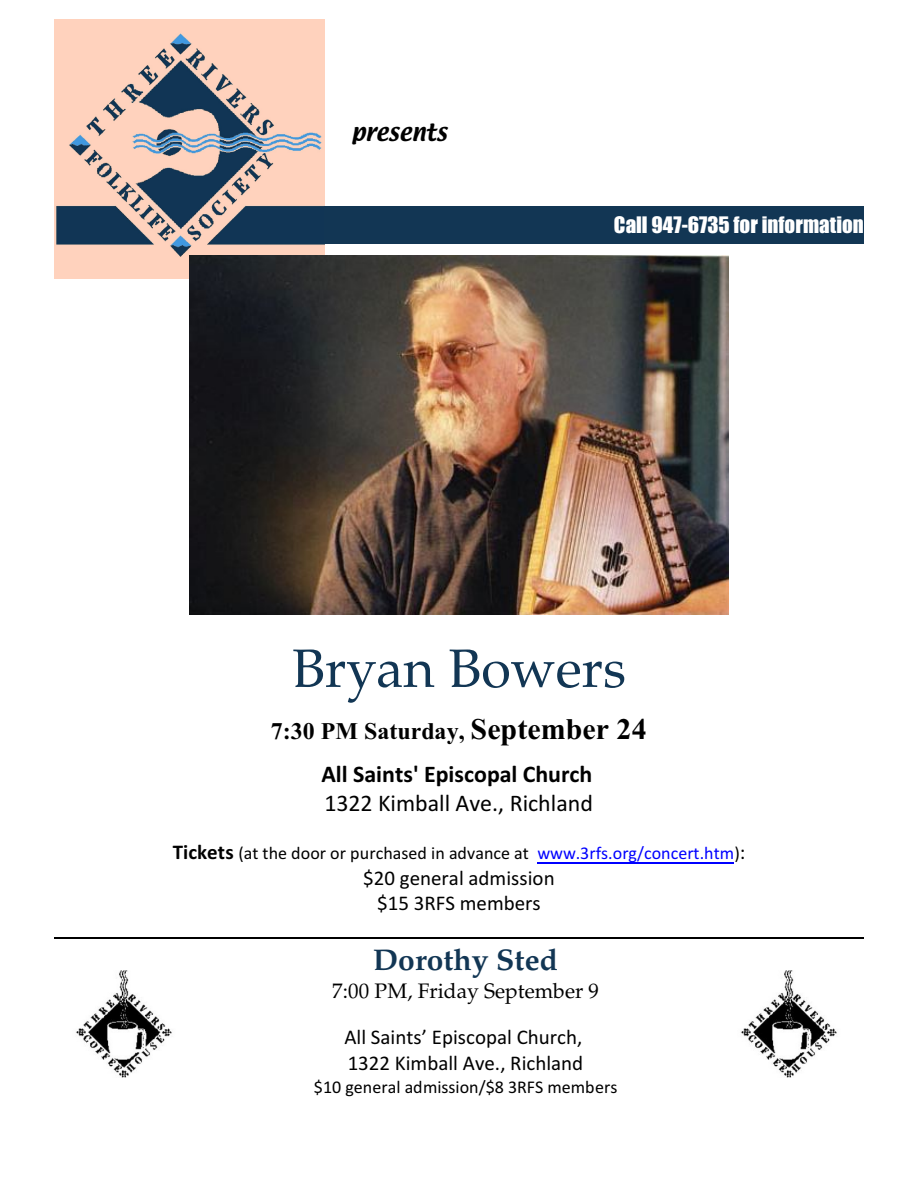
<style>
.page{position:relative;width:918px;height:1188px;background:#fff}
.page>*{position:absolute;margin:0;border:0;box-sizing:border-box;transform-origin:0 0}
.t1{font:54px "Palatino";color:#123654}
.t2{font:700 30px "Palatino";letter-spacing:.005em;color:#123654}
.t3{font:700 24px "Times New Roman";color:#000}
.t4{font:700 24px "Calibri";color:#000}
.t5{font:24px "Calibri";color:#000}
.t6{font:21px "Calibri";color:#000}
.t7{font:21px "Impact";color:#fff}
.t8{font:21px "Palatino";color:#000}
.t9{font:21px "Textile";letter-spacing:.005em;color:#000}
.t10{font:18px "Calibri";color:#000}
.s1{font-size:30px}
.s2{font-weight:700;font-size:21px}
.s3{color:#00f}
.s4{font-size:21px}
</style>
<div class="page">
<img style="left:54px;top:20px;width:270px;height:258px">
<div style="left:324px;top:206px;width:540px;height:38px;background:#123654"></div>
<img style="left:189px;top:256px;width:540px;height:358px">
<img style="left:76px;top:970px;width:96px;height:108px">
<img style="left:741px;top:970px;width:96px;height:108px">
<hr style="left:537px;top:862px;width:197px;height:1px;background:#00f">
<hr style="left:54px;top:937px;width:810px;height:2px;background:#000">
<p class="t9" style="left:351px;top:120px;width:97px">PRESENTS</p>
<p class="t7" style="left:614px;top:216px;width:251px">Call 947-6735 for information</p>
<p class="t1" style="left:292px;top:648px;width:336px">Bryan Bowers</p>
<p class="t3" style="left:271px;top:723px;width:377px">7:30 PM Saturday, <span class="s1">September 24</span></p>
<p class="t4" style="left:321px;top:764px;width:272px">All Saints' Episcopal Church</p>
<p class="t5" style="left:325px;top:793px;width:270px">1322 Kimball Ave., Richland</p>
<p class="t10" style="left:173px;top:846px;width:574px"><span class="s2">Tickets</span> (at the door or purchased in advance at <span class="s3">www.3rfs.org/concert.htm</span>)<span class="s4">:</span></p>
<p class="t6" style="left:363px;top:869px;width:193px">$20 general admission</p>
<p class="t6" style="left:377px;top:895px;width:165px">$15 3RFS members</p>
<p class="t2" style="left:373px;top:948px;width:186px">Dorothy Sted</p>
<p class="t8" style="left:332px;top:983px;width:268px">7:00 PM, Friday September 9</p>
<p class="t6" style="left:344px;top:1029px;width:240px">All Saints’ Episcopal Church,</p>
<p class="t6" style="left:348px;top:1054px;width:237px">1322 Kimball Ave., Richland</p>
<p class="t10" style="left:314px;top:1079px;width:305px">$10 general admission/$8 3RFS members</p>
</div>
